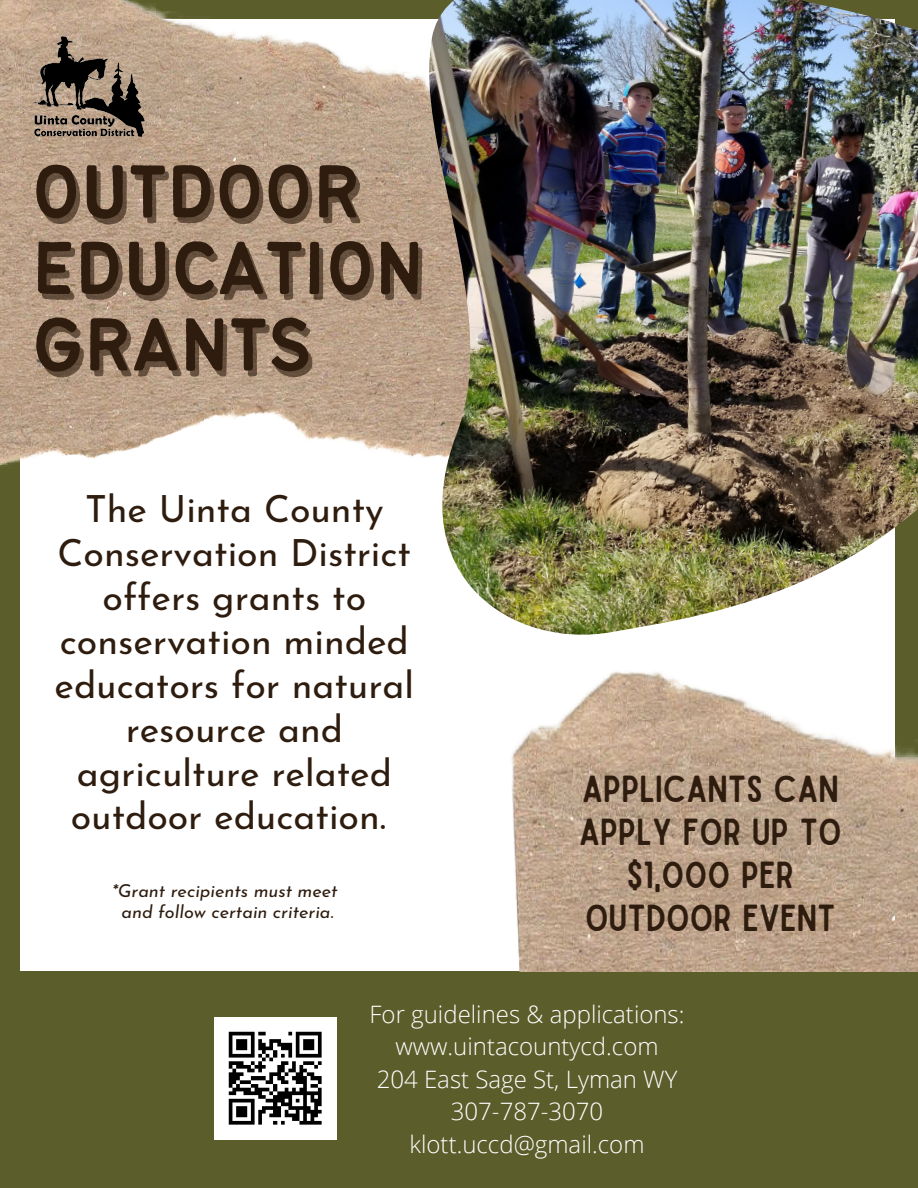
<style>
.page{position:relative;width:918px;height:1188px;background:#5b5e2b}
.page>*{position:absolute;margin:0;border:0;box-sizing:border-box;transform-origin:0 0}
.t1{font:82.5px/76.5px "Bantayog";color:#2e1c0e}
.t2{font:37.5px/43.8px "Josefin Sans";color:#2e1c0e;text-align:center}
.t3{font:36px/42.8px "Sailors";color:#2e1c0e;text-align:center}
.t4{font:300 24px "Open Sans";color:#fff}
.t5{font:italic 18px "Josefin Sans";color:#2e1c0e}
</style>
<div class="page">
<div style="left:21px;top:19px;width:874px;height:952px;background:#fff"></div>
<img style="left:511px;top:671px;width:407px;height:300px">
<img style="left:0;top:0;width:403px;height:491px">
<img style="left:403px;top:0;width:515px;height:635px">
<img style="left:11px;top:26px;width:150px;height:129px">
<img style="left:214px;top:1017px;width:123px;height:123px">
<p class="t1" style="left:32px;top:159px;width:394px">OUTDOOR<br>EDUCATION<br>GRANTS</p>
<p class="t2" style="left:55px;top:491px;width:361px">The Uinta County<br>Conservation District offers grants to conservation minded educators for natural resource and agriculture related outdoor education.</p>
<p class="t5" style="left:112px;top:884px;width:227px">*Grant recipients must meet</p>
<p class="t5" style="left:121px;top:905px;width:214px">and follow certain criteria.</p>
<p class="t3" style="left:582px;top:769px;width:258px">APPLICANTS CAN</p>
<p class="t3" style="left:579px;top:812px;width:264px">APPLY FOR UP TO $1,000 PER</p>
<p class="t3" style="left:585px;top:898px;width:252px">OUTDOOR EVENT</p>
<p class="t4" style="left:370px;top:997px;width:316px">For guidelines &amp; applications:</p>
<p class="t4" style="left:396px;top:1030px;width:265px">www.uintacountycd.com</p>
<p class="t4" style="left:377px;top:1062px;width:302px">204 East Sage St, Lyman WY</p>
<p class="t4" style="left:451px;top:1095px;width:154px">307-787-3070</p>
<p class="t4" style="left:410px;top:1127px;width:236px">klott.uccd@gmail.com</p>
</div>
